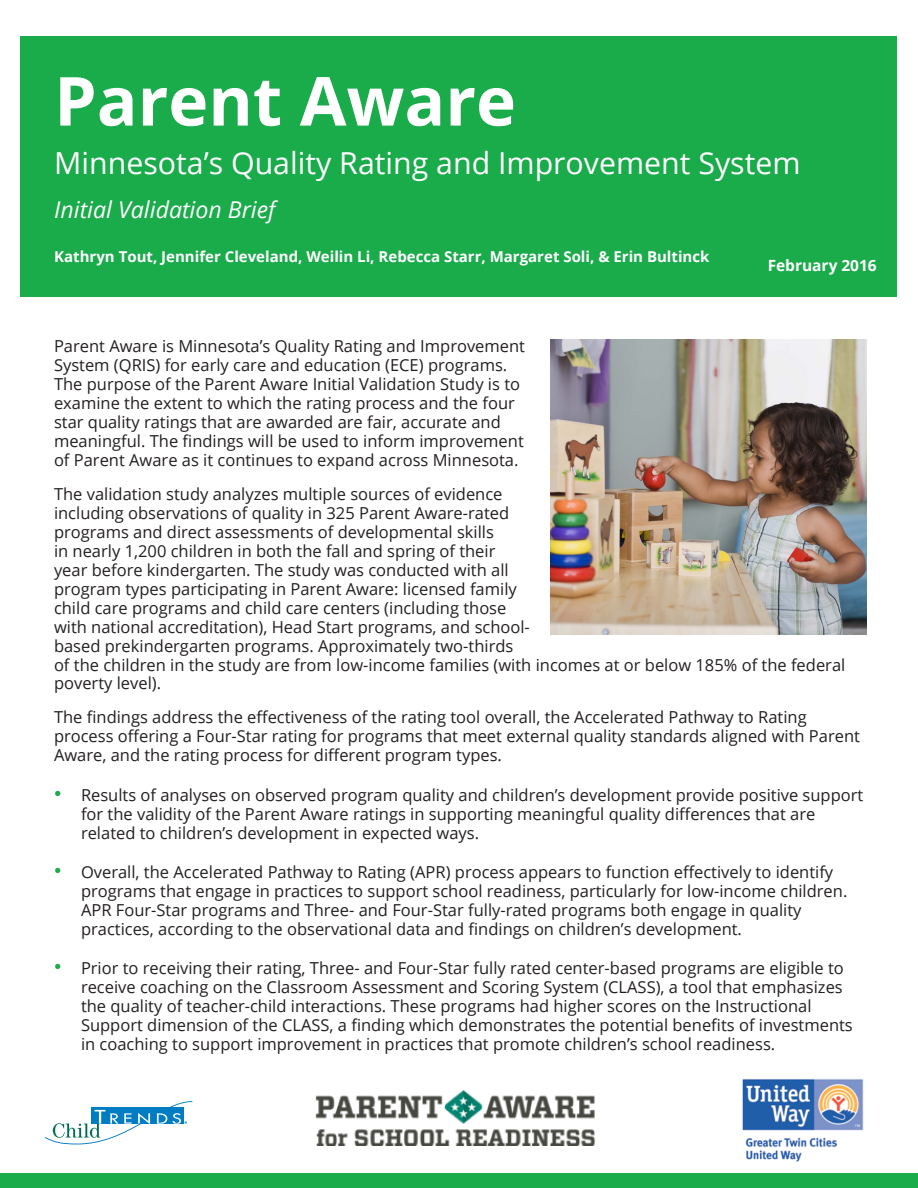
<style>
.page{position:relative;width:918px;height:1188px;background:#fff}
.page>*{position:absolute;margin:0;border:0;box-sizing:border-box;transform-origin:0 0}
.t1{font:700 67.65px "Open Sans";color:#fff}
.t2{font:30.3px "Open Sans";color:#fff}
.t3{font:italic 23.1px "Open Sans";color:#fff}
.t4{font:16.5px/18.9px "Open Sans";color:#231f20}
.t5{font:700 15.45px "Open Sans";color:#fff}
.t6{font:700 15px "Open Sans";color:#fff}
.s1{font-family:"Arial";font-size:21px;color:#1aab4b}
</style>
<div class="page">
<div style="left:21px;top:37px;width:876px;height:260px;background:#1aab4b"></div>
<img style="left:551px;top:340px;width:316px;height:295px">
<img style="left:742px;top:1079px;width:122px;height:83px">
<svg style="left:45px;top:1101px;width:147px;height:43px"></svg>
<img style="left:316px;top:1090px;width:279px;height:56px">
<div style="left:0;top:1174px;width:918px;height:14px;background:#1aab4b"></div>
<p class="t1" style="left:54px;top:53px;width:463px">Parent Aware</p>
<p class="t2" style="left:54px;top:142px;width:748px">Minnesota’s Quality Rating and Improvement System</p>
<p class="t3" style="left:54px;top:194px;width:223px">Initial Validation Brief</p>
<p class="t6" style="left:54px;top:246px;width:657px">Kathryn Tout, Jennifer Cleveland, Weilin Li, Rebecca Starr, Margaret Soli, &amp; Erin Bultinck</p>
<p class="t5" style="left:768px;top:254px;width:111px">February 2016</p>
<p class="t4" style="left:54px;top:336px;width:473px">Parent Aware is Minnesota’s Quality Rating and Improvement System (QRIS) for early care and education (ECE) programs.<br>The purpose of the Parent Aware Initial Validation Study is to examine the extent to which the rating process and the four star quality ratings that are awarded are fair, accurate and meaningful. The findings will be used to inform improvement of Parent Aware as it continues to expand across Minnesota.</p>
<p class="t4" style="left:54px;top:484px;width:793px">The validation study analyzes multiple sources of evidence<br>including observations of quality in 325 Parent Aware-rated<br>programs and direct assessments of developmental skills<br>in nearly 1,200 children in both the fall and spring of their<br>year before kindergarten. The study was conducted with all<br>program types participating in Parent Aware: licensed family<br>child care programs and child care centers (including those<br>with national accreditation), Head Start programs, and school-<br>based prekindergarten programs. Approximately two-thirds<br>of the children in the study are from low-income families (with incomes at or below 185% of the federal poverty level).</p>
<p class="t4" style="left:54px;top:708px;width:808px">The findings address the effectiveness of the rating tool overall, the Accelerated Pathway to Rating process offering a Four-Star rating for programs that meet external quality standards aligned with Parent<br>Aware, and the rating process for different program types.</p>
<p class="t4" style="left:81px;top:785px;width:784px;text-indent:-27px"><span class="s1">•</span> Results of analyses on observed program quality and children’s development provide positive support for the validity of the Parent Aware ratings in supporting meaningful quality differences that are related to children’s development in expected ways.</p>
<p class="t4" style="left:81px;top:862px;width:768px;text-indent:-27px"><span class="s1">•</span> Overall, the Accelerated Pathway to Rating (APR) process appears to function effectively to identify programs that engage in practices to support school readiness, particularly for low-income children.<br>APR Four-Star programs and Three- and Four-Star fully-rated programs both engage in quality practices, according to the observational data and findings on children’s development.</p>
<p class="t4" style="left:81px;top:958px;width:773px;text-indent:-27px"><span class="s1">•</span> Prior to receiving their rating, Three- and Four-Star fully rated center-based programs are eligible to receive coaching on the Classroom Assessment and Scoring System (CLASS), a tool that emphasizes the quality of teacher-child interactions. These programs had higher scores on the Instructional Support dimension of the CLASS, a finding which demonstrates the potential benefits of investments in coaching to support improvement in practices that promote children’s school readiness.</p>
</div>
